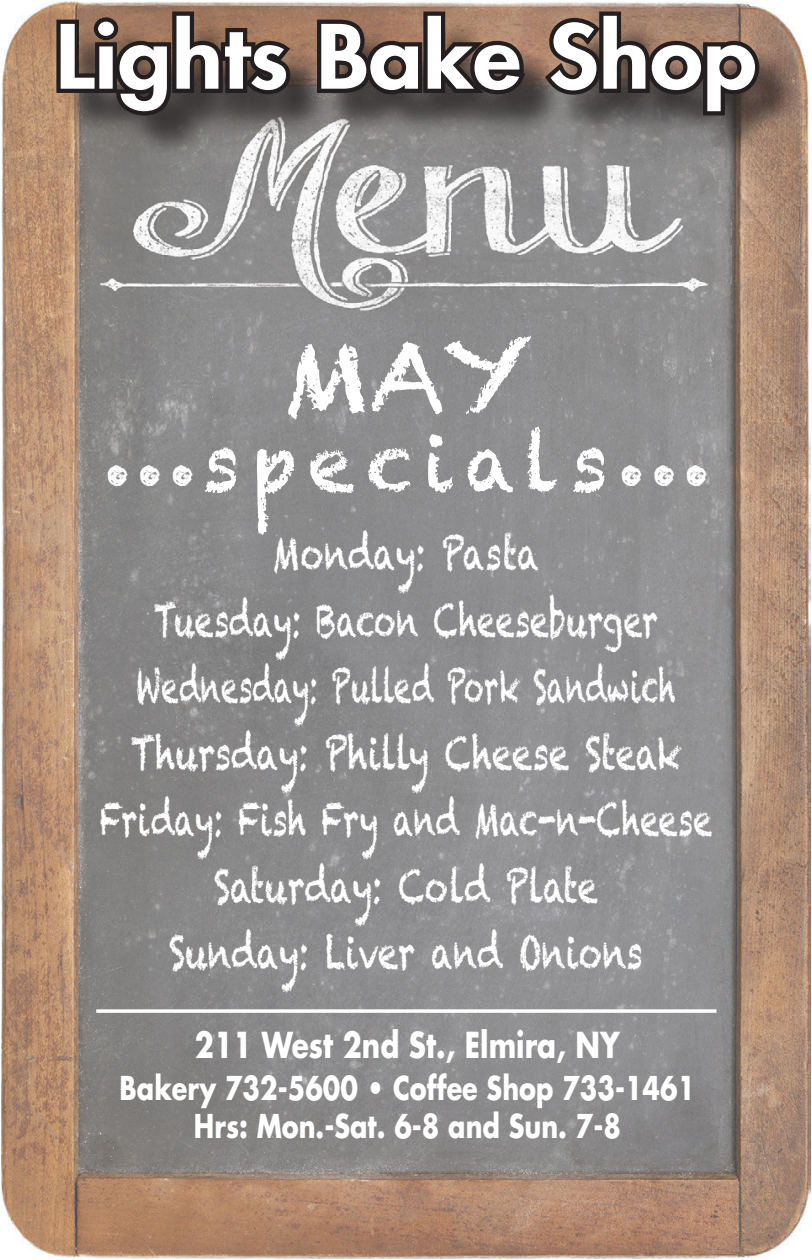
<style>
.page{position:relative;width:812px;height:1260px;background:#fff}
.page>*{position:absolute;margin:0;border:0;box-sizing:border-box;transform-origin:0 0}
.t1{font:95.55px "Chalkduster";color:#fff;scale:1.09 1}
.t2{font:800 86.1px "Futura";color:#fff;scale:1.11 1}
.t3{font:80.5px "Chalkduster";letter-spacing:.15em;color:#fff;scale:.92 1}
.t4{font:45.5px "Chalkduster";color:#fff;scale:.71 1}
.t5{font:45.5px "Chalkduster";color:#fff;scale:.66 1}
.t6{font:45.5px "Chalkduster";color:#fff;scale:.6 1}
.t7{font:700 35px "Futura";color:#fff;scale:.8 1}
.t8{font:700 31.85px "Futura";color:#fff;scale:.8 1}
.s1{font-size:45.5px}
</style>
<div class="page">
<img style="left:2px;top:2px;width:808px;height:1256px">
<div style="left:62px;top:18px;width:739px;height:141px;background:#231f20;opacity:.75"></div>
<svg style="left:52px;top:7px;width:244px;height:113px;background:#58483f"></svg>
<svg style="left:313px;top:7px;width:218px;height:92px;background:#5c4940"></svg>
<svg style="left:539px;top:7px;width:224px;height:113px;background:#5f4f47"></svg>
<svg style="left:96px;top:1009px;width:620px;height:4px"></svg>
<p class="t2" style="left:56px;top:-1px;width:633px">Lights Bake Shop</p>
<p class="t1" style="left:282px;top:321px;width:232px">MAY</p>
<p class="t3" style="left:105px;top:415px;width:659px"><span class="s1">•••</span>specials <span class="s1">•••</span></p>
<p class="t4" style="left:272px;top:527px;width:377px">Monday: Pasta</p>
<p class="t5" style="left:154px;top:594px;width:765px">Tuesday: Bacon Cheeseburger</p>
<p class="t6" style="left:136px;top:660px;width:900px">Wednesday: Pulled Pork Sandwich</p>
<p class="t4" style="left:131px;top:727px;width:777px">Thursday: Philly Cheese Steak</p>
<p class="t5" style="left:100px;top:793px;width:929px">Friday: Fish Fry and Mac-n-Cheese</p>
<p class="t4" style="left:214px;top:860px;width:542px">Saturday: Cold Plate</p>
<p class="t4" style="left:169px;top:926px;width:669px">Sunday: Liver and Onions</p>
<p class="t7" style="left:195px;top:1020px;width:533px">211 West 2nd St., Elmira, NY</p>
<p class="t8" style="left:120px;top:1066px;width:721px">Bakery 732-5600 • Coffee Shop 733-1461</p>
<p class="t8" style="left:194px;top:1104px;width:535px">Hrs: Mon.-Sat. 6-8 and Sun. 7-8</p>
</div>
